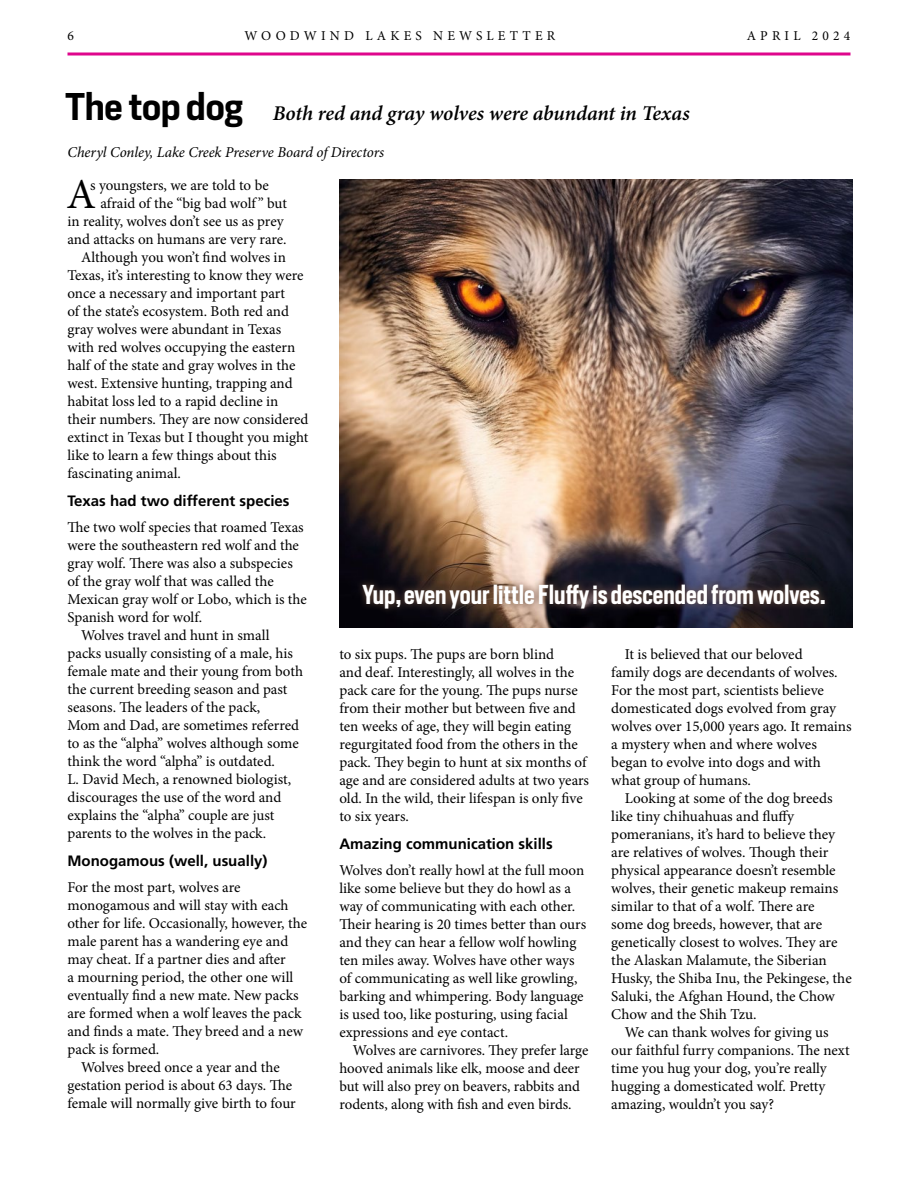
<style>
.page{position:relative;width:918px;height:1188px;background:#fff}
.page>*{position:absolute;margin:0;border:0;box-sizing:border-box;transform-origin:0 0}
.t1{font:42.75px "Minion Pro";color:#000}
.t2{font:600 36px "Heron Sans";letter-spacing:-.01em;color:#000}
.t3{font:600 25.5px "Heron Sans Cond";color:#fff;scale:.95 1}
.t4{font:italic 600 21px "Minion Pro";letter-spacing:-.005em;color:#000}
.t5{font:15px/18px "Minion Pro";letter-spacing:-.005em;color:#000}
.t6{font:700 15px "Frutiger LT Std";color:#000}
.t7{font:italic 15px "Minion Pro";letter-spacing:-.005em;color:#000}
.t8{font:13.5px "Minion Pro";letter-spacing:.31em;color:#000}
</style>
<div class="page">
<img style="left:339px;top:179px;width:514px;height:449px">
<svg style="left:356px;top:577px;width:476px;height:39px;background:#3d3233"></svg>
<svg style="left:68px;top:52px;width:782px;height:4px;background:#e644a8"></svg>
<p class="t8" style="left:68px;top:26px;width:8px">6</p>
<p class="t8" style="left:244px;top:26px;width:312px">WOODWIND LAKES NEWSLETTER</p>
<p class="t8" style="left:747px;top:26px;width:105px">APRIL 2024</p>
<h2 class="t2" style="left:65px;top:84px;width:179px">The top dog</h2>
<p class="t7" style="left:68px;top:142px;width:318px">Cheryl Conley, Lake Creek Preserve Board of Directors</p>
<h3 class="t4" style="left:273px;top:99px;width:418px">Both red and gray wolves were abundant in Texas</h3>
<p class="t5" style="left:90px;top:176px;width:180px">s youngsters, we are told to be</p>
<p class="t5" style="left:100px;top:194px;width:188px">afraid of the “big bad wolf ” but</p>
<p class="t5" style="left:68px;top:212px;width:218px">in reality, wolves don’t see us as prey</p>
<p class="t5" style="left:68px;top:230px;width:221px">and attacks on humans are very rare.</p>
<p class="t5" style="left:81px;top:248px;width:206px">Although you won’t find wolves in</p>
<p class="t5" style="left:68px;top:266px;width:238px">Texas, it’s interesting to know they were</p>
<p class="t5" style="left:68px;top:284px;width:219px">once a necessary and important part</p>
<p class="t5" style="left:68px;top:302px;width:223px">of the state’s ecosystem. Both red and</p>
<p class="t5" style="left:68px;top:320px;width:215px">gray wolves were abundant in Texas</p>
<p class="t5" style="left:68px;top:338px;width:229px">with red wolves occupying the eastern</p>
<p class="t5" style="left:68px;top:356px;width:229px">half of the state and gray wolves in the</p>
<p class="t5" style="left:68px;top:374px;width:227px">west. Extensive hunting, trapping and</p>
<p class="t5" style="left:68px;top:392px;width:213px">habitat loss led to a rapid decline in</p>
<p class="t5" style="left:68px;top:410px;width:243px">their numbers. They are now considered</p>
<p class="t5" style="left:68px;top:428px;width:243px">extinct in Texas but I thought you might</p>
<p class="t5" style="left:68px;top:446px;width:211px">like to learn a few things about this</p>
<p class="t5" style="left:68px;top:464px;width:115px">fascinating animal.</p>
<p class="t6" style="left:68px;top:492px;width:224px">Texas had two different species</p>
<p class="t5" style="left:68px;top:518px;width:238px">The two wolf species that roamed Texas</p>
<p class="t5" style="left:68px;top:536px;width:233px">were the southeastern red wolf and the</p>
<p class="t5" style="left:68px;top:554px;width:227px">gray wolf. There was also a subspecies</p>
<p class="t5" style="left:68px;top:572px;width:208px">of the gray wolf that was called the</p>
<p class="t5" style="left:68px;top:590px;width:241px">Mexican gray wolf or Lobo, which is the</p>
<p class="t5" style="left:68px;top:608px;width:136px">Spanish word for wolf.</p>
<p class="t5" style="left:81px;top:626px;width:190px">Wolves travel and hunt in small</p>
<p class="t5" style="left:68px;top:644px;width:227px">packs usually consisting of a male, his</p>
<p class="t5" style="left:68px;top:662px;width:237px">female mate and their young from both</p>
<p class="t5" style="left:68px;top:680px;width:222px">the current breeding season and past</p>
<p class="t5" style="left:68px;top:698px;width:194px">seasons. The leaders of the pack,</p>
<p class="t5" style="left:68px;top:716px;width:233px">Mom and Dad, are sometimes referred</p>
<p class="t5" style="left:68px;top:734px;width:233px">to as the “alpha” wolves although some</p>
<p class="t5" style="left:68px;top:752px;width:209px">think the word “alpha” is outdated.</p>
<p class="t5" style="left:68px;top:770px;width:225px">L. David Mech, a renowned biologist,</p>
<p class="t5" style="left:68px;top:788px;width:215px">discourages the use of the word and</p>
<p class="t5" style="left:68px;top:806px;width:208px">explains the “alpha” couple are just</p>
<p class="t5" style="left:68px;top:824px;width:200px">parents to the wolves in the pack.</p>
<p class="t6" style="left:68px;top:852px;width:202px">Monogamous (well, usually)</p>
<p class="t5" style="left:68px;top:878px;width:174px">For the most part, wolves are</p>
<p class="t5" style="left:68px;top:896px;width:223px">monogamous and will stay with each</p>
<p class="t5" style="left:68px;top:914px;width:241px">other for life. Occasionally, however, the</p>
<p class="t5" style="left:68px;top:932px;width:222px">male parent has a wandering eye and</p>
<p class="t5" style="left:68px;top:950px;width:220px">may cheat. If a partner dies and after</p>
<p class="t5" style="left:68px;top:968px;width:227px">a mourning period, the other one will</p>
<p class="t5" style="left:68px;top:986px;width:233px">eventually find a new mate. New packs</p>
<p class="t5" style="left:68px;top:1004px;width:235px">are formed when a wolf leaves the pack</p>
<p class="t5" style="left:68px;top:1022px;width:237px">and finds a mate. They breed and a new</p>
<p class="t5" style="left:68px;top:1040px;width:93px">pack is formed.</p>
<p class="t5" style="left:81px;top:1058px;width:200px">Wolves breed once a year and the</p>
<p class="t5" style="left:68px;top:1076px;width:226px">gestation period is about 63 days. The</p>
<p class="t5" style="left:68px;top:1094px;width:230px">female will normally give birth to four</p>
<h1 class="t1" style="left:67px;top:166px;width:31px">A</h1>
<h3 class="t3" style="left:362px;top:578px;width:489px">Yup, even your little Fluffy is descended from wolves.</h3>
<p class="t5" style="left:339px;top:645px;width:251px">to six pups. The pups are born blind<br>and deaf. Interestingly, all wolves in the pack care for the young. The pups nurse from their mother but between five and ten weeks of age, they will begin eating regurgitated food from the others in the pack. They begin to hunt at six months of age and are considered adults at two years old. In the wild, their lifespan is only five to six years.</p>
<p class="t6" style="left:339px;top:835px;width:215px">Amazing communication skills</p>
<p class="t5" style="left:339px;top:861px;width:248px">Wolves don’t really howl at the full moon like some believe but they do howl as a way of communicating with each other.<br>Their hearing is 20 times better than ours and they can hear a fellow wolf howling ten miles away. Wolves have other ways of communicating as well like growling, barking and whimpering. Body language is used too, like posturing, using facial expressions and eye contact.</p>
<p class="t5" style="left:339px;top:1041px;width:251px;text-indent:13px">Wolves are carnivores. They prefer large hooved animals like elk, moose and deer but will also prey on beavers, rabbits and rodents, along with fish and even birds.</p>
<p class="t5" style="left:611px;top:645px;width:242px;text-indent:13px">It is believed that our beloved<br>family dogs are decendants of wolves.<br>For the most part, scientists believe domesticated dogs evolved from gray wolves over 15,000 years ago. It remains a mystery when and where wolves began to evolve into dogs and with what group of humans.</p>
<p class="t5" style="left:625px;top:789px;width:209px">Looking at some of the dog breeds</p>
<p class="t5" style="left:611px;top:807px;width:184px">like tiny chihuahuas and fluffy</p>
<p class="t5" style="left:611px;top:825px;width:225px">pomeranians, it’s hard to believe they</p>
<p class="t5" style="left:611px;top:843px;width:219px">are relatives of wolves. Though their</p>
<p class="t5" style="left:611px;top:861px;width:226px">physical appearance doesn’t resemble</p>
<p class="t5" style="left:611px;top:879px;width:229px">wolves, their genetic makeup remains</p>
<p class="t5" style="left:611px;top:897px;width:205px">similar to that of a wolf. There are</p>
<p class="t5" style="left:611px;top:915px;width:212px">some dog breeds, however, that are</p>
<p class="t5" style="left:611px;top:933px;width:228px">genetically closest to wolves. They are</p>
<p class="t5" style="left:611px;top:951px;width:217px">the Alaskan Malamute, the Siberian</p>
<p class="t5" style="left:611px;top:969px;width:242px">Husky, the Shiba Inu, the Pekingese, the</p>
<p class="t5" style="left:611px;top:987px;width:225px">Saluki, the Afghan Hound, the Chow</p>
<p class="t5" style="left:611px;top:1005px;width:147px">Chow and the Shih Tzu.</p>
<p class="t5" style="left:625px;top:1023px;width:205px">We can thank wolves for giving us</p>
<p class="t5" style="left:611px;top:1041px;width:240px">our faithful furry companions. The next</p>
<p class="t5" style="left:611px;top:1059px;width:217px">time you hug your dog, you’re really</p>
<p class="t5" style="left:611px;top:1077px;width:216px">hugging a domesticated wolf. Pretty</p>
<p class="t5" style="left:611px;top:1095px;width:164px">amazing, wouldn’t you say?</p>
</div>
